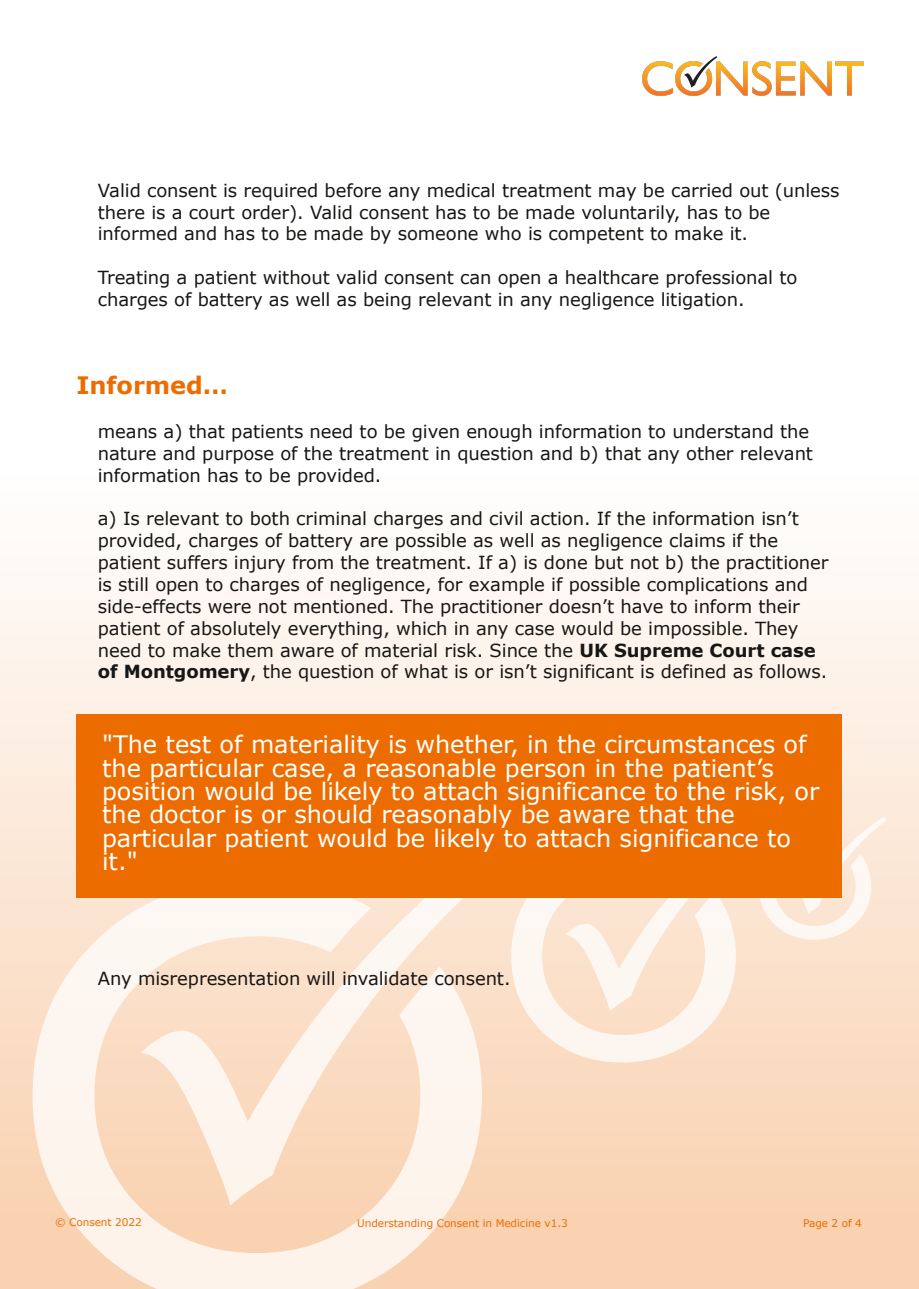
<style>
.page{position:relative;width:919px;height:1289px;background:#fff}
.page>*{position:absolute;margin:0;border:0;box-sizing:border-box;transform-origin:0 0}
.t1{font:24px/23.4px "Verdana";color:#fff}
.t2{font:700 24px "Verdana";letter-spacing:-.005em;color:#ed6c00}
.t3{font:18px/21.9px "Verdana";letter-spacing:-.005em;color:#181715}
.t4{font:10.5px "Verdana";letter-spacing:-.005em;color:#ed6c00}
.s1{font-weight:700}
</style>
<div class="page">
<div style="left:0;top:376px;width:918px;height:912px;background:#fff;opacity:.3"></div>
<svg style="left:482px;top:897px;width:61px;height:308px;fill:#fadabe"></svg>
<svg style="left:33px;top:879px;width:449px;height:409px"></svg>
<svg style="left:511px;top:897px;width:224px;height:165px"></svg>
<svg style="left:565px;top:816px;width:321px;height:195px"></svg>
<div style="left:77px;top:713px;width:765px;height:184px;background:#ed6c00"></div>
<img style="left:642px;top:57px;width:221px;height:38px">
<p class="t3" style="left:98px;top:178px;width:743px">Valid consent is required before any medical treatment may be carried out (unless there is a court order). Valid consent has to be made voluntarily, has to be informed and has to be made by someone who is competent to make it.</p>
<p class="t3" style="left:98px;top:266px;width:701px">Treating a patient without valid consent can open a healthcare professional to charges of battery as well as being relevant in any negligence litigation.</p>
<h1 class="t2" style="left:77px;top:370px;width:153px">Informed…</h1>
<p class="t3" style="left:98px;top:419px;width:716px">means a) that patients need to be given enough information to understand the nature and purpose of the treatment in question and b) that any other relevant information has to be provided.</p>
<p class="t3" style="left:98px;top:507px;width:732px">a) Is relevant to both criminal charges and civil action. If the information isn’t provided, charges of battery are possible as well as negligence claims if the patient suffers injury from the treatment. If a) is done but not b) the practitioner is still open to charges of negligence, for example if possible complications and side-effects were not mentioned. The practitioner doesn’t have to inform their patient of absolutely everything, which in any case would be impossible. They need to make them aware of material risk. Since the <span class="s1">UK Supreme Court case of Montgomery</span>, the question of what is or isn’t significant is defined as follows.</p>
<p class="t1" style="left:102px;top:732px;width:718px">"The test of materiality is whether, in the circumstances of the particular case, a reasonable person in the patient’s position would be likely to attach significance to the risk, or the doctor is or should reasonably be aware that the particular patient would be likely to attach significance to it."</p>
<p class="t3" style="left:98px;top:966px;width:414px">Any misrepresentation will invalidate consent.</p>
<p class="t4" style="left:55px;top:1215px;width:88px">© Consent 2022</p>
<p class="t4" style="left:357px;top:1215px;width:212px">Understanding Consent in Medicine v1.3</p>
<p class="t4" style="left:803px;top:1215px;width:60px">Page 2 of 4</p>
</div>
